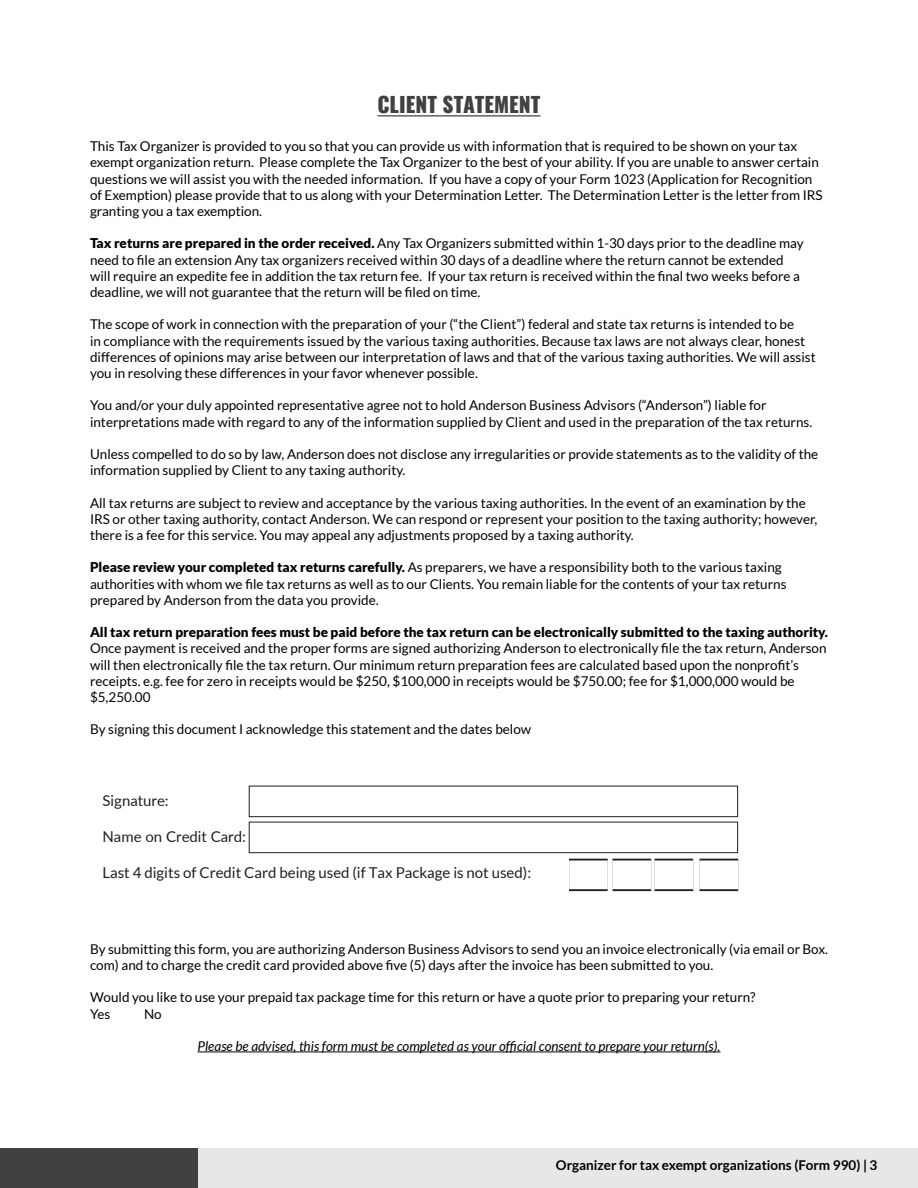
<style>
.page{position:relative;width:918px;height:1188px;background:#fff}
.page>*{position:absolute;margin:0;border:0;box-sizing:border-box;transform-origin:0 0}
.t1{font:800 21px "Oswald";color:#414042}
.t2{font:15px "Lato";color:#231f20}
.t3{font:15px "Lato";color:#231f20}
.t4{font:13.5px/16.2px "Lato";color:#000}
.t5{font:900 13.5px "Lato";color:#000}
.t6{font:italic 13.5px "Lato";color:#000}
.t7{font:700 13.5px "Lato";color:#000}
.s1{font-weight:900}
</style>
<div class="page">
<div style="left:0;top:1148px;width:198px;height:40px;background:#414042"></div>
<div style="left:198px;top:1148px;width:720px;height:40px;background:#e6e7e8"></div>
<hr style="left:378px;top:115px;width:162px;height:1px;background:#414042">
<hr style="left:197px;top:1052px;width:524px;height:1px;background:#000">
<div style="left:249px;top:822px;width:489px;height:31px;border:1px solid #231f20"></div>
<div style="left:249px;top:786px;width:489px;height:31px;border:1px solid #231f20"></div>
<div style="left:699px;top:859px;width:39px;height:31px;border:1px solid #231f20"></div>
<div style="left:654px;top:859px;width:39px;height:31px;border:1px solid #231f20"></div>
<div style="left:612px;top:859px;width:39px;height:31px;border:1px solid #231f20"></div>
<div style="left:569px;top:859px;width:39px;height:31px;border:1px solid #231f20"></div>
<h1 class="t1" style="left:378px;top:90px;width:164px">CLIENT STATEMENT</h1>
<p class="t4" style="left:90px;top:138px;width:734px">This Tax Organizer is provided to you so that you can provide us with information that is required to be shown on your tax exempt organization return. Please complete the Tax Organizer to the best of your ability. If you are unable to answer certain questions we will assist you with the needed information. If you have a copy of your Form 1023 (Application for Recognition of Exemption) please provide that to us along with your Determination Letter. The Determination Letter is the letter from IRS granting you a tax exemption.</p>
<p class="t4" style="left:90px;top:235px;width:715px"><span class="s1">Tax returns are prepared in the order received.</span> Any Tax Organizers submitted within 1-30 days prior to the deadline may need to file an extension Any tax organizers received within 30 days of a deadline where the return cannot be extended will require an expedite fee in addition the tax return fee. If your tax return is received within the final two weeks before a deadline, we will not guarantee that the return will be filed on time.</p>
<p class="t4" style="left:90px;top:316px;width:727px">The scope of work in connection with the preparation of your (“the Client”) federal and state tax returns is intended to be<br>in compliance with the requirements issued by the various taxing authorities. Because tax laws are not always clear, honest differences of opinions may arise between our interpretation of laws and that of the various taxing authorities. We will assist you in resolving these differences in your favor whenever possible.</p>
<p class="t4" style="left:90px;top:397px;width:724px">You and/or your duly appointed representative agree not to hold Anderson Business Advisors (“Anderson”) liable for interpretations made with regard to any of the information supplied by Client and used in the preparation of the tax returns.</p>
<p class="t4" style="left:90px;top:446px;width:730px">Unless compelled to do so by law, Anderson does not disclose any irregularities or provide statements as to the validity of the information supplied by Client to any taxing authority.</p>
<p class="t4" style="left:90px;top:495px;width:729px">All tax returns are subject to review and acceptance by the various taxing authorities. In the event of an examination by the<br>IRS or other taxing authority, contact Anderson. We can respond or represent your position to the taxing authority; however, there is a fee for this service. You may appeal any adjustments proposed by a taxing authority.</p>
<p class="t4" style="left:90px;top:559px;width:698px"><span class="s1">Please review your completed tax returns carefully.</span> As preparers, we have a responsibility both to the various taxing authorities with whom we file tax returns as well as to our Clients. You remain liable for the contents of your tax returns prepared by Anderson from the data you provide.</p>
<p class="t5" style="left:90px;top:624px;width:739px">All tax return preparation fees must be paid before the tax return can be electronically submitted to the taxing authority.</p>
<p class="t4" style="left:90px;top:640px;width:738px">Once payment is received and the proper forms are signed authorizing Anderson to electronically file the tax return, Anderson will then electronically file the tax return. Our minimum return preparation fees are calculated based upon the nonprofit’s receipts. e.g. fee for zero in receipts would be $250, $100,000 in receipts would be $750.00; fee for $1,000,000 would be $5,250.00</p>
<p class="t4" style="left:90px;top:721px;width:443px">By signing this document I acknowledge this statement and the dates below</p>
<p class="t3" style="left:102px;top:790px;width:68px">Signature:</p>
<p class="t3" style="left:102px;top:826px;width:145px">Name on Credit Card:</p>
<p class="t2" style="left:102px;top:864px;width:430px">Last 4 digits of Credit Card being used (if Tax Package is not used):</p>
<p class="t4" style="left:90px;top:941px;width:740px">By submitting this form, you are authorizing Anderson Business Advisors to send you an invoice electronically (via email or Box. com) and to charge the credit card provided above five (5) days after the invoice has been submitted to you.</p>
<p class="t4" style="left:90px;top:989px;width:667px">Would you like to use your prepaid tax package time for this return or have a quote prior to preparing your return?<br>Yes</p>
<p class="t4" style="left:144px;top:1005px;width:19px">No</p>
<p class="t6" style="left:198px;top:1039px;width:524px">Please be advised, this form must be completed as your official consent to prepare your return(s).</p>
<p class="t7" style="left:556px;top:1157px;width:323px">Organizer for tax exempt organizations (Form 990) | 3</p>
</div>
